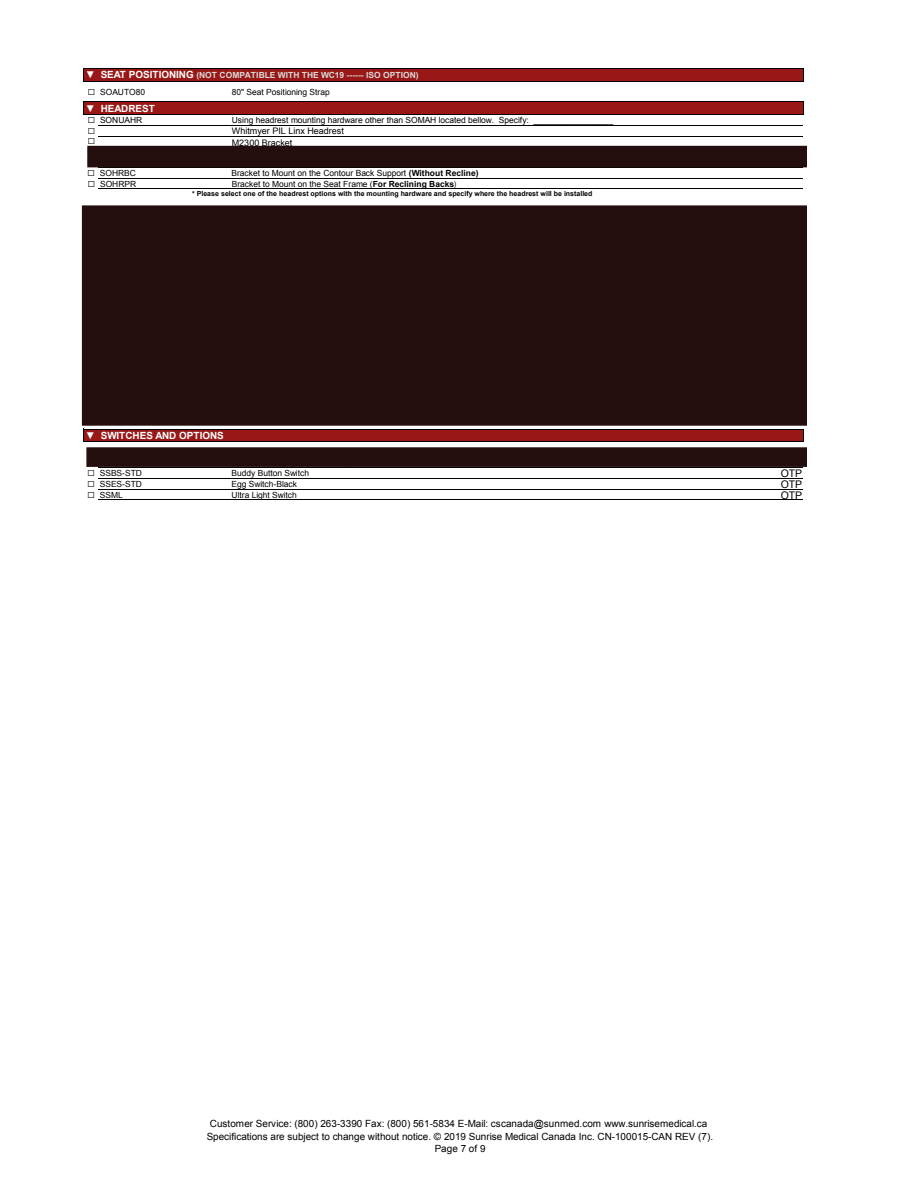
<style>
.page{position:relative;width:918px;height:1188px;background:#fff}
.page>*{position:absolute;margin:0;border:0;box-sizing:border-box;transform-origin:0 0}
.t1{font:10.5px/11.1px "Arial";color:#000;text-align:justify}
.t2{font:9.9px "Arial";color:#000}
.t3{font:700 9.9px "Arial";color:#fff}
.t4{font:9px/11.6px "Arial";color:#000}
.t5{font:8.4px "Arial";letter-spacing:-.005em;color:#000}
.t6{font:700 8.4px "Arial";color:#d9d9d9}
.t7{font:700 7.05px "Arial";letter-spacing:.005em;color:#000}
.s1{font-size:9.9px;color:#fff}
.s2{font-weight:700}
.s3{font-style:inherit}
</style>
<div class="page">
<div style="left:84px;top:69px;width:719px;height:12px;background:#991717"></div>
<div style="left:84px;top:102px;width:719px;height:13px;background:#991717"></div>
<div style="left:84px;top:429px;width:719px;height:13px;background:#991717"></div>
<svg style="left:83px;top:68px;width:1px;height:14px"></svg>
<svg style="left:803px;top:69px;width:1px;height:13px"></svg>
<svg style="left:83px;top:102px;width:1px;height:13px"></svg>
<svg style="left:803px;top:102px;width:1px;height:13px"></svg>
<svg style="left:83px;top:429px;width:1px;height:13px"></svg>
<svg style="left:803px;top:429px;width:1px;height:13px"></svg>
<hr style="left:84px;top:68px;width:719px;height:1px;background:#000">
<hr style="left:84px;top:81px;width:719px;height:1px;background:#000">
<hr style="left:84px;top:102px;width:719px;height:1px;background:#000">
<hr style="left:84px;top:114px;width:719px;height:1px;background:#000">
<hr style="left:98px;top:125px;width:705px;height:1px;background:#000">
<hr style="left:98px;top:167px;width:705px;height:1px;background:#000">
<hr style="left:98px;top:178px;width:705px;height:1px;background:#000">
<hr style="left:98px;top:189px;width:705px;height:1px;background:#000">
<hr style="left:84px;top:429px;width:719px;height:1px;background:#000">
<hr style="left:84px;top:441px;width:719px;height:1px;background:#000">
<hr style="left:98px;top:468px;width:705px;height:1px;background:#000">
<hr style="left:98px;top:478px;width:705px;height:1px;background:#000">
<hr style="left:98px;top:489px;width:705px;height:1px;background:#000">
<hr style="left:98px;top:500px;width:705px;height:1px;background:#000">
<hr style="left:98px;top:136px;width:705px;height:1px;background:#000">
<div style="left:82px;top:205px;width:725px;height:221px;background:#240d0d;border:2px solid #250d0d"></div>
<div style="left:87px;top:146px;width:720px;height:21px;background:#240d0d"></div>
<div style="left:86px;top:447px;width:721px;height:20px;background:#240d0d;border:2px solid #250d0d"></div>
<p class="t6" style="left:85px;top:70px;width:335px"><span class="s1">▼ SEAT POSITIONING</span> (NOT COMPATIBLE WITH THE WC19 ------ ISO OPTION)</p>
<p class="t3" style="left:85px;top:102px;width:71px">▼ HEADREST</p>
<p class="t5" style="left:88px;top:86px;width:59px">☐ SOAUTO80</p>
<p class="t5" style="left:232px;top:86px;width:100px">80" Seat Positioning Strap</p>
<p class="t5" style="left:88px;top:114px;width:56px">☐ SONUAHR</p>
<p class="t5" style="left:232px;top:114px;width:383px">Using headrest mounting hardware other than SOMAH located bellow. Specify: _________________</p>
<p class="t4" style="left:232px;top:125px;width:114px">Whitmyer PIL Linx Headrest<br>M2300 Bracket</p>
<p class="t5" style="left:88px;top:167px;width:50px">☐ SOHRBC</p>
<p class="t5" style="left:232px;top:168px;width:249px">Bracket to Mount on the Contour Back Support <span class="s2">(Without Recline)</span></p>
<p class="t5" style="left:88px;top:178px;width:50px">☐ SOHRPR</p>
<p class="t5" style="left:232px;top:178px;width:226px">Bracket to Mount on the Seat Frame (<span class="s2">For Reclining Backs</span><span class="s3">)</span></p>
<p class="t7" style="left:192px;top:189px;width:402px">* Please select one of the headrest options with the mounting hardware and specify where the headrest will be installed</p>
<p class="t3" style="left:86px;top:429px;width:140px">▼ SWITCHES AND OPTIONS</p>
<p class="t5" style="left:88px;top:468px;width:56px">☐ SSBS-STD</p>
<p class="t5" style="left:232px;top:468px;width:79px">Buddy Button Switch</p>
<p class="t5" style="left:88px;top:478px;width:56px">☐ SSES-STD</p>
<p class="t5" style="left:232px;top:478px;width:67px">Egg Switch-Black</p>
<p class="t5" style="left:88px;top:489px;width:37px">☐ SSML</p>
<p class="t5" style="left:232px;top:489px;width:67px">Ultra Light Switch</p>
<p class="t1" style="left:781px;top:467px;width:23px">OTP OTP OTP</p>
<p class="t2" style="left:210px;top:1117px;width:499px">Customer Service: (800) 263-3390 Fax: (800) 561-5834 E-Mail: cscanada@sunmed.com www.sunrisemedical.ca</p>
<p class="t2" style="left:435px;top:1142px;width:52px">Page 7 of 9</p>
<p class="t2" style="left:207px;top:1129px;width:508px">Specifications are subject to change without notice. © 2019 Sunrise Medical Canada Inc. CN-100015-CAN REV (7).</p>
</div>
